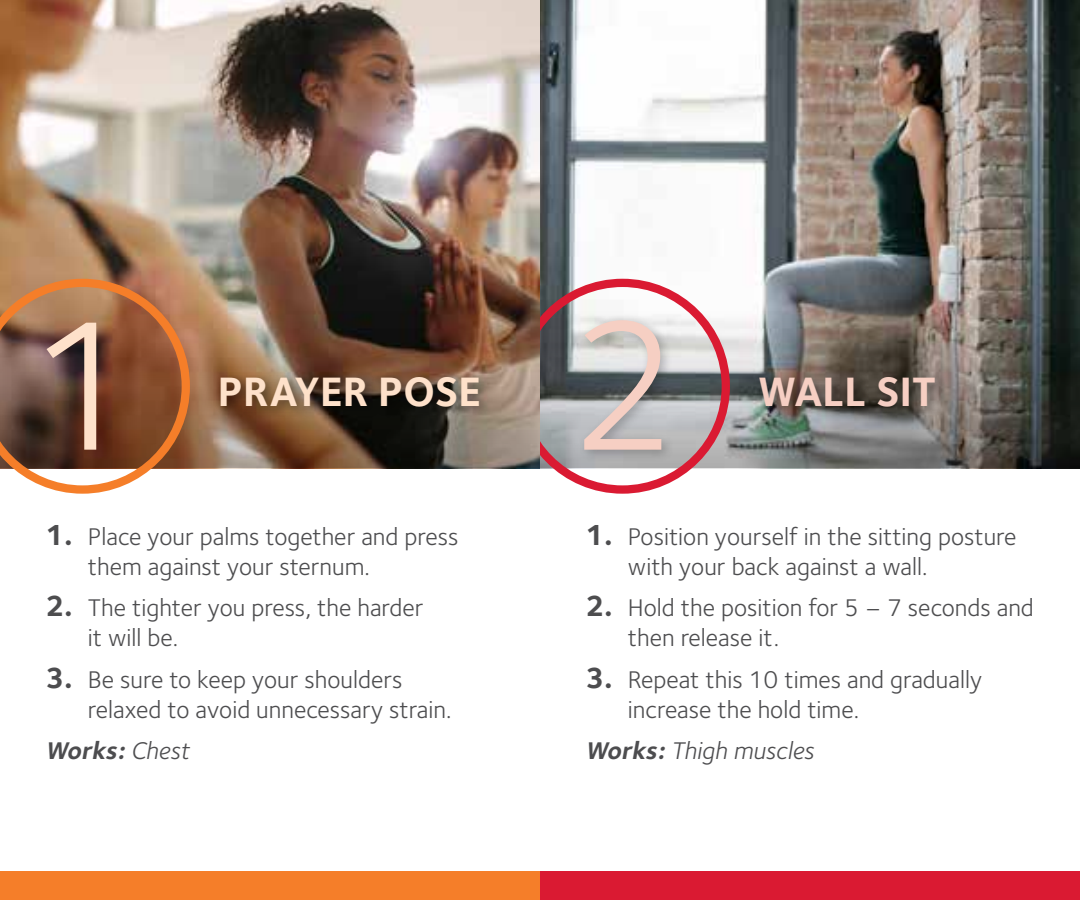
<style>
.page{position:relative;width:1080px;height:900px;background:#fff}
.page>*{position:absolute;margin:0;border:0;box-sizing:border-box;transform-origin:0 0}
.t1{font:190.5px "Foundry Sterling";color:#fee1ca}
.t2{font:190.5px "Foundry Sterling";color:#f6cfc3}
.t3{font:700 42.5px "Foundry Sterling";color:#fee1ca}
.t4{font:700 42.5px "Foundry Sterling";color:#f6cfc3}
.t5{font:25px/30px "Foundry Sterling";color:#4d4d4f}
.t6{font:italic 25px "Foundry Sterling";color:#4d4d4f}
.t7{font:italic 700 25px "Foundry Sterling";color:#4d4d4f}
.s1{font-weight:700;font-size:30px}
.s2{font-weight:400}
.s3{font-weight:700}
</style>
<div class="page">
<div style="left:0;top:871px;width:577px;height:29px;background:#f57e29"></div>
<img style="left:0;top:0;width:1080px;height:281px">
<img style="left:540px;top:281px;width:540px;height:187px">
<div style="left:753px;top:370px;width:195px;height:50px;background:#000;opacity:.5"></div>
<div style="left:578px;top:313px;width:98px;height:150px;background:#000;opacity:.25"></div>
<div style="left:515px;top:279px;width:215px;height:215px;border:8px solid #da1a32;border-radius:50%"></div>
<div style="left:540px;top:871px;width:540px;height:29px;background:#da1a32"></div>
<img style="left:190px;top:281px;width:350px;height:187px">
<div style="left:214px;top:370px;width:278px;height:50px;background:#000;opacity:.5"></div>
<svg style="left:0;top:279px;width:190px;height:215px;background:#936449"></svg>
<h1 class="t1" style="left:28px;top:276px;width:114px">1</h1>
<h2 class="t3" style="left:218px;top:366px;width:265px">PRAYER POSE</h2>
<p class="t5" style="left:88px;top:522px;width:372px;text-indent:-43px"><span class="s1">1.</span> Place your palms together and press them against your sternum.</p>
<p class="t5" style="left:88px;top:593px;width:337px;text-indent:-43px"><span class="s1">2.</span> The tighter you press, the harder it will be.</p>
<p class="t5" style="left:88px;top:664px;width:365px;text-indent:-43px"><span class="s1">3.</span> Be sure to keep your shoulders relaxed to avoid unnecessary strain.</p>
<p class="t7" style="left:45px;top:735px;width:146px">Works:<span class="s2">Ch es t</span></p>
<h1 class="t2" style="left:568px;top:276px;width:114px">2</h1>
<h2 class="t4" style="left:758px;top:366px;width:180px">WALL SIT</h2>
<p class="t5" style="left:628px;top:522px;width:390px;text-indent:-43px"><span class="s1">1.</span> Position yourself in the sitting posture with your back against a wall.</p>
<p class="t5" style="left:628px;top:593px;width:408px;text-indent:-43px"><span class="s1">2.</span> Hold the position for 5 – 7 seconds and then release it.</p>
<p class="t5" style="left:628px;top:664px;width:356px;text-indent:-43px"><span class="s1">3.</span> Repeat this 10 times and gradually increase the hold time.</p>
<p class="t6" style="left:585px;top:736px;width:230px"><span class="s3">Works:</span>Thigh muscles</p>
</div>
